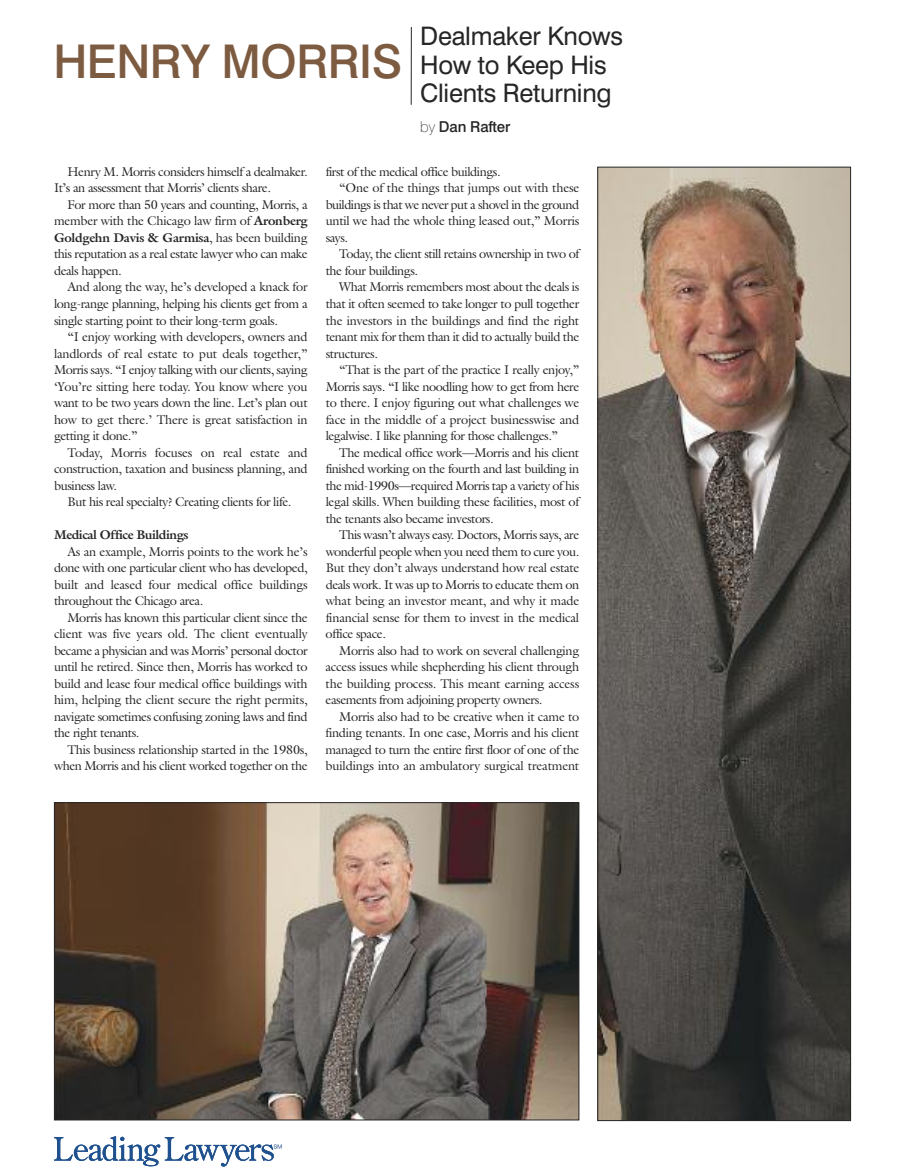
<style>
.page{position:relative;width:905px;height:1175px;background:#fff}
.page>*{position:absolute;margin:0;border:0;box-sizing:border-box;transform-origin:0 0}
.t1{font:500 46.5px "Swiss 721 BT";letter-spacing:-.01em;color:#7d5b41}
.t2{font:25.5px/28.5px "Swiss 721 BT";letter-spacing:-.01em;color:#272627}
.t3{font:500 15px "Swiss 721 BT";letter-spacing:-.01em;color:#272627}
.t4{font:12.75px/16.5px "Galliard";letter-spacing:-.035em;color:#272627;text-align:justify}
.t5{font:12.75px "Galliard";letter-spacing:-.015em;color:#272627}
.t6{font:700 12.75px "Galliard";letter-spacing:-.035em;color:#272627}
.s1{font-weight:100}
.s2{font-weight:700}
</style>
<div class="page">
<hr style="left:411px;top:27px;width:1px;height:78px;background:#272627">
<img style="left:56px;top:804px;width:521px;height:314px">
<div style="left:54px;top:802px;width:525px;height:318px;border:1px solid #272627"></div>
<img style="left:599px;top:169px;width:249px;height:949px">
<svg style="left:54px;top:1136px;width:228px;height:30px"></svg>
<h1 class="t1" style="left:53px;top:45px;width:350px">HENRY MORRIS</h1>
<h2 class="t2" style="left:420px;top:24px;width:204px">Dealmaker Knows<br>How to Keep His<br>Clients Returning</h2>
<p class="t3" style="left:420px;top:121px;width:92px"><span class="s1">by</span> Dan Rafter</p>
<p class="t4" style="left:54px;top:163px;width:255px;text-indent:13px">Henry M. Morris considers himself a dealmaker.<br>It’s an assessment that Morris’ clients share.</p>
<p class="t4" style="left:54px;top:196px;width:255px;text-indent:14px">For more than 50 years and counting, Morris, a member with the Chicago law firm of <span class="s2">Aronberg Goldgehn Davis &amp; Garmisa</span>, has been building this reputation as a real estate lawyer who can make deals happen.</p>
<p class="t4" style="left:54px;top:279px;width:255px;text-indent:14px">And along the way, he’s developed a knack for long-range planning, helping his clients get from a single starting point to their long-term goals.</p>
<p class="t4" style="left:54px;top:328px;width:255px;text-indent:14px">“I enjoy working with developers, owners and landlords of real estate to put deals together,” Morris says. “I enjoy talking with our clients, saying ‘You’re sitting here today. You know where you want to be two years down the line. Let’s plan out how to get there.’ There is great satisfaction in getting it done.”</p>
<p class="t4" style="left:54px;top:444px;width:255px;text-indent:14px">Today, Morris focuses on real estate and construction, taxation and business planning, and business law.</p>
<p class="t4" style="left:67px;top:493px;width:225px">But his real specialty? Creating clients for life.</p>
<p class="t6" style="left:54px;top:527px;width:136px">Medical Office Buildings</p>
<p class="t4" style="left:54px;top:543px;width:255px;text-indent:14px">As an example, Morris points to the work he’s done with one particular client who has developed, built and leased four medical office buildings throughout the Chicago area.</p>
<p class="t4" style="left:54px;top:609px;width:255px;text-indent:14px">Morris has known this particular client since the client was five years old. The client eventually became a physician and was Morris’ personal doctor until he retired. Since then, Morris has worked to build and lease four medical office buildings with him, helping the client secure the right permits, navigate sometimes confusing zoning laws and find the right tenants.</p>
<p class="t4" style="left:54px;top:741px;width:255px;text-align:right">This business relationship started in the 1980s, when Morris and his client worked together on the</p>
<p class="t4" style="left:325px;top:163px;width:176px">first of the medical office buildings.</p>
<p class="t5" style="left:339px;top:181px;width:241px">“One of the things that jumps out with these</p>
<p class="t4" style="left:325px;top:196px;width:255px">buildings is that we never put a shovel in the ground</p>
<p class="t4" style="left:325px;top:213px;width:255px">until we had the whole thing leased out,” Morris</p>
<p class="t4" style="left:325px;top:229px;width:24px">says.</p>
<p class="t4" style="left:339px;top:246px;width:241px">Today, the client still retains ownership in two of</p>
<p class="t4" style="left:325px;top:262px;width:94px">the four buildings.</p>
<p class="t4" style="left:339px;top:279px;width:241px">What Morris remembers most about the deals is</p>
<p class="t4" style="left:325px;top:295px;width:255px">that it often seemed to take longer to pull together</p>
<p class="t5" style="left:325px;top:313px;width:255px">the investors in the buildings and find the right</p>
<p class="t4" style="left:325px;top:328px;width:255px">tenant mix for them than it did to actually build the</p>
<p class="t4" style="left:325px;top:345px;width:54px">structures.</p>
<p class="t4" style="left:339px;top:361px;width:241px">“That is the part of the practice I really enjoy,”</p>
<p class="t4" style="left:325px;top:378px;width:255px">Morris says. “I like noodling how to get from here</p>
<p class="t4" style="left:325px;top:394px;width:255px">to there. I enjoy figuring out what challenges we</p>
<p class="t5" style="left:325px;top:412px;width:255px">face in the middle of a project businesswise and</p>
<p class="t4" style="left:325px;top:427px;width:234px">legalwise. I like planning for those challenges.”</p>
<p class="t4" style="left:339px;top:444px;width:242px">The medical office work—Morris and his client</p>
<p class="t4" style="left:325px;top:460px;width:255px">finished working on the fourth and last building in</p>
<p class="t4" style="left:325px;top:477px;width:255px">the mid-1990s—required Morris tap a variety of his</p>
<p class="t4" style="left:325px;top:493px;width:255px">legal skills. When building these facilities, most of</p>
<p class="t4" style="left:325px;top:510px;width:169px">the tenants also became investors.</p>
<p class="t4" style="left:339px;top:526px;width:241px">This wasn’t always easy. Doctors, Morris says, are</p>
<p class="t4" style="left:325px;top:543px;width:255px">wonderful people when you need them to cure you.</p>
<p class="t4" style="left:325px;top:559px;width:255px">But they don’t always understand how real estate</p>
<p class="t4" style="left:325px;top:576px;width:255px">deals work. It was up to Morris to educate them on</p>
<p class="t5" style="left:325px;top:593px;width:255px">what being an investor meant, and why it made</p>
<p class="t5" style="left:325px;top:610px;width:255px">financial sense for them to invest in the medical</p>
<p class="t4" style="left:325px;top:625px;width:62px">office space.</p>
<p class="t4" style="left:339px;top:642px;width:242px">Morris also had to work on several challenging</p>
<p class="t4" style="left:325px;top:658px;width:255px">access issues while shepherding his client through</p>
<p class="t5" style="left:325px;top:676px;width:255px">the building process. This meant earning access</p>
<p class="t4" style="left:325px;top:691px;width:218px">easements from adjoining property owners.</p>
<p class="t4" style="left:339px;top:708px;width:242px">Morris also had to be creative when it came to</p>
<p class="t4" style="left:325px;top:724px;width:255px">finding tenants. In one case, Morris and his client</p>
<p class="t4" style="left:325px;top:741px;width:255px">managed to turn the entire first floor of one of the</p>
<p class="t5" style="left:325px;top:758px;width:255px">buildings into an ambulatory surgical treatment</p>
</div>
